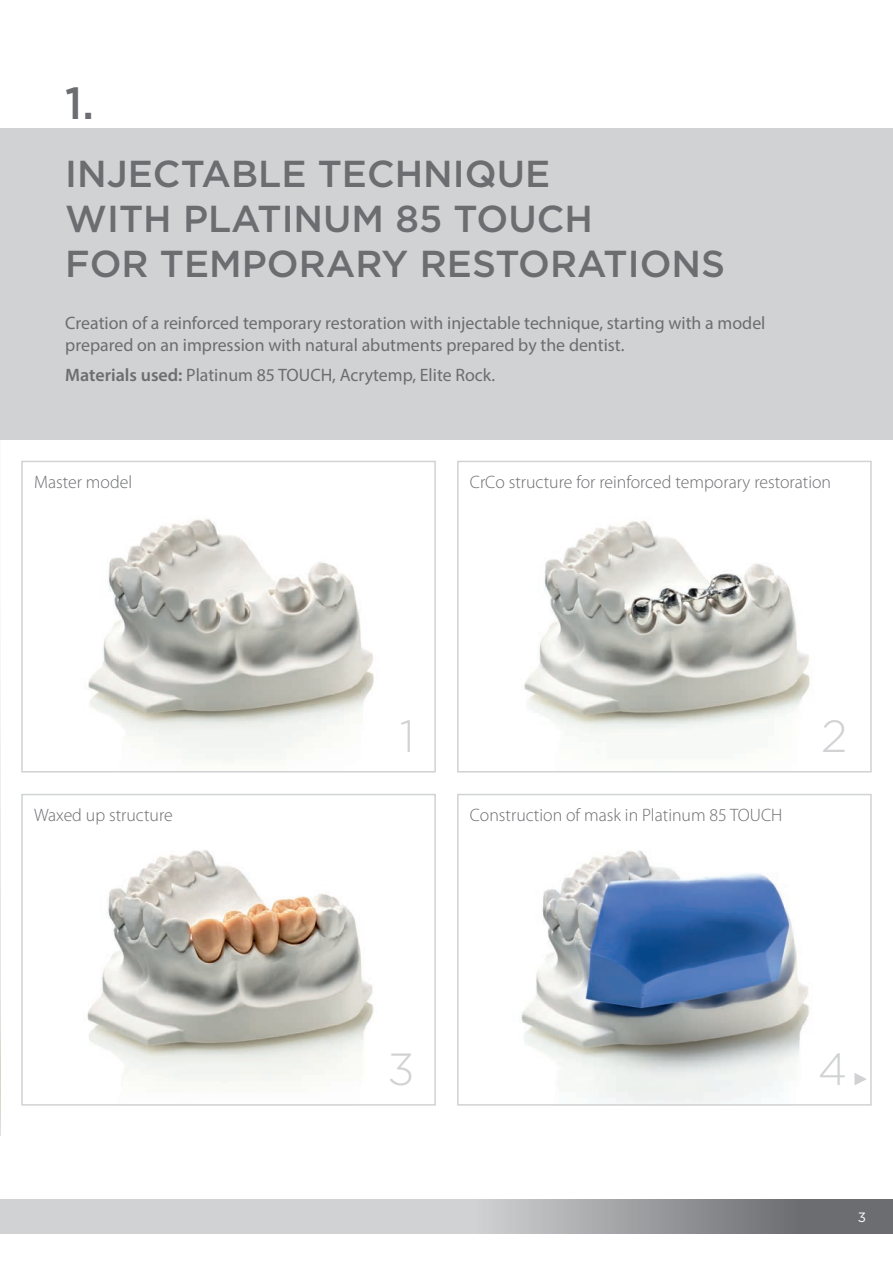
<style>
.page{position:relative;width:893px;height:1263px;background:#fff}
.page>*{position:absolute;margin:0;border:0;box-sizing:border-box;transform-origin:0 0}
.text{font:300 45px "Gotham";color:#d1d2d4}
.page_title{font:500 45px "Gotham";color:#6c6d70;scale:.96 1}
.page_title-2{font:500 37.5px "Gotham";color:#6c6d70}
.t1{font:18px/21.6px "Myriad Pro";color:#6c6d70}
.text-2{font:300 18px "Myriad Pro";color:#6c6d70}
.t2{font:13.5px "Gotham";color:#fff}
.s1{font-weight:600}
</style>
<div class="page">
<div style="left:831px;top:1199px;width:62px;height:34px;background:#6c6d70"></div>
<svg style="left:0;top:1199px;width:829px;height:34px;fill:#d1d2d4"></svg>
<div style="left:0;top:128px;width:893px;height:311px;background:#d1d2d4"></div>
<img style="left:88px;top:519px;width:286px;height:244px">
<div style="left:21px;top:461px;width:415px;height:311px;border:2px solid #d1d2d4"></div>
<img style="left:87px;top:850px;width:287px;height:234px">
<div style="left:21px;top:794px;width:415px;height:312px;border:2px solid #d1d2d4"></div>
<img style="left:524px;top:521px;width:286px;height:214px">
<div style="left:457px;top:461px;width:415px;height:311px;border:2px solid #d1d2d4"></div>
<img style="left:521px;top:850px;width:288px;height:253px">
<div style="left:457px;top:794px;width:415px;height:312px;border:2px solid #d1d2d4"></div>
<svg style="left:854px;top:1073px;width:13px;height:12px"></svg>
<img style="left:0;top:665px;width:1px;height:470px">
<p class="page_title" style="left:65px;top:74px;width:31px">1.</p>
<p class="page_title-2" style="left:65px;top:150px;width:486px">INJECTABLE TECHNIQUE</p>
<p class="page_title-2" style="left:65px;top:195px;width:529px">WITH PLATINUM 85 TOUCH</p>
<p class="page_title-2" style="left:65px;top:240px;width:661px">FOR TEMPORARY RESTORATIONS</p>
<p class="t1" style="left:65px;top:312px;width:702px">Creation of a reinforced temporary restoration with injectable technique, starting with a model prepared on an impression with natural abutments prepared by the dentist.</p>
<p class="t1" style="left:65px;top:364px;width:431px"><span class="s1">Materials used:</span> Platinum 85 TOUCH, Acrytemp, Elite Rock.</p>
<p class="text-2" style="left:34px;top:472px;width:100px">Master model</p>
<p class="text-2" style="left:34px;top:805px;width:140px">Waxed up structure</p>
<p class="text-2" style="left:470px;top:472px;width:363px">CrCo structure for reinforced temporary restoration</p>
<p class="text" style="left:400px;top:708px;width:16px">1</p>
<p class="text-2" style="left:470px;top:805px;width:314px">Construction of mask in Platinum 85 TOUCH</p>
<p class="text" style="left:821px;top:708px;width:28px">2</p>
<p class="text" style="left:387px;top:1041px;width:29px">3</p>
<p class="text" style="left:818px;top:1041px;width:31px">4</p>
<p class="t2" style="left:858px;top:1208px;width:10px">3</p>
</div>
